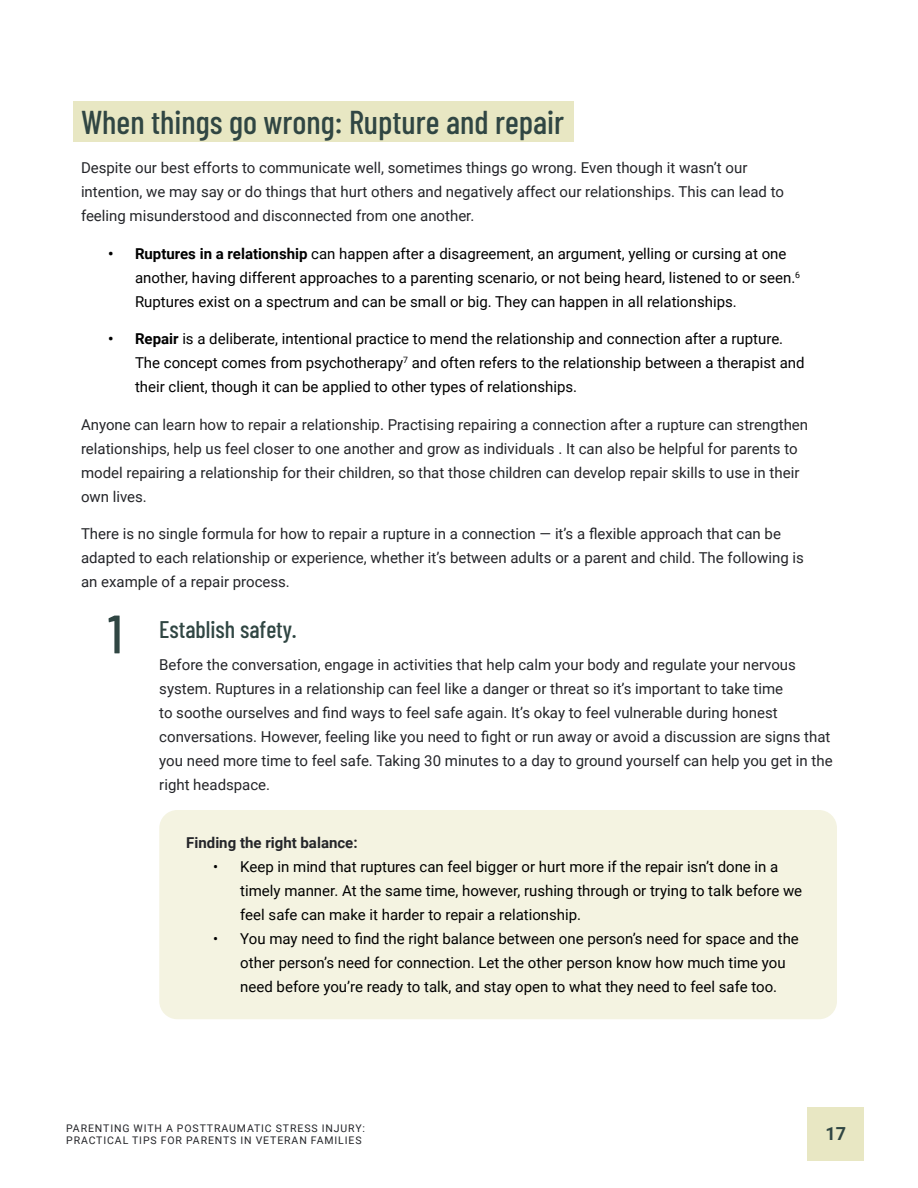
<style>
.page{position:relative;width:918px;height:1188px;background:#fff}
.page>*{position:absolute;margin:0;border:0;box-sizing:border-box;transform-origin:0 0}
.t1{font:500 54px "Barlow Condensed";color:#304643}
.t2{font:500 33px "Barlow Condensed";color:#304643}
.t3{font:500 24px "Barlow Condensed";color:#304643}
.t4{font:700 18px "Roboto";color:#304643}
.body_text{font:15px/24px "Roboto";color:#242529}
.t5{font:15px/24px "Roboto";color:#000}
.body_text-2{font:700 15px "Roboto";color:#242529}
.t6{font:10.5px/12.6px "Roboto";letter-spacing:.085em;color:#242529}
.s1{font-weight:700}
</style>
<div class="page">
<div style="left:808px;top:1107px;width:56px;height:54px;background:#e8e7c3"></div>
<div style="left:73px;top:101px;width:500px;height:41px;background:#e8e7c3"></div>
<div style="left:159px;top:810px;width:678px;height:209px;background:#f4f3e1;border-radius:18px"></div>
<h3 class="t2" style="left:81px;top:99px;width:485px">When things go wrong: Rupture and repair</h3>
<p class="body_text" style="left:81px;top:155px;width:704px">Despite our best efforts to communicate well, sometimes things go wrong. Even though it wasn’t our intention, we may say or do things that hurt others and negatively affect our relationships. This can lead to feeling misunderstood and disconnected from one another.</p>
<p class="t5" style="left:135px;top:241px;width:667px;text-indent:-27px"><span class="s1">• Ruptures in a relationship</span> can happen after a disagreement, an argument, yelling or cursing at one another, having different approaches to a parenting scenario, or not being heard, listened to or seen.<sup>6<br></sup>Ruptures exist on a spectrum and can be small or big. They can happen in all relationships.</p>
<p class="t5" style="left:135px;top:326px;width:671px;text-indent:-27px"><span class="s1">• Repair</span> is a deliberate, intentional practice to mend the relationship and connection after a rupture.<br>The concept comes from psychotherapy<sup>7</sup> and often refers to the relationship between a therapist and their client, though it can be applied to other types of relationships.</p>
<p class="body_text" style="left:81px;top:412px;width:729px">Anyone can learn how to repair a relationship. Practising repairing a connection after a rupture can strengthen relationships, help us feel closer to one another and grow as individuals . It can also be helpful for parents to model repairing a relationship for their children, so that those children can develop repair skills to use in their own lives.</p>
<p class="body_text" style="left:81px;top:521px;width:724px">There is no single formula for how to repair a rupture in a connection — it’s a flexible approach that can be adapted to each relationship or experience, whether it’s between adults or a parent and child. The following is an example of a repair process.</p>
<p class="t1" style="left:108px;top:595px;width:16px">1</p>
<p class="t3" style="left:159px;top:612px;width:139px">Establish safety.</p>
<p class="body_text" style="left:159px;top:652px;width:675px">Before the conversation, engage in activities that help calm your body and regulate your nervous system. Ruptures in a relationship can feel like a danger or threat so it’s important to take time<br>to soothe ourselves and find ways to feel safe again. It’s okay to feel vulnerable during honest conversations. However, feeling like you need to fight or run away or avoid a discussion are signs that you need more time to feel safe. Taking 30 minutes to a day to ground yourself can help you get in the right headspace.</p>
<p class="body_text-2" style="left:186px;top:832px;width:173px">Finding the right balance:</p>
<p class="t5" style="left:240px;top:854px;width:563px;text-indent:-27px">• Keep in mind that ruptures can feel bigger or hurt more if the repair isn’t done in a timely manner. At the same time, however, rushing through or trying to talk before we feel safe can make it harder to repair a relationship.</p>
<p class="t5" style="left:240px;top:926px;width:560px;text-indent:-27px">• You may need to find the right balance between one person’s need for space and the other person’s need for connection. Let the other person know how much time you need before you’re ready to talk, and stay open to what they need to feel safe too.</p>
<p class="t6" style="left:66px;top:1121px;width:300px">PARENTING WITH A POSTTRAUMATIC STRESS INJURY:<br>PRACTICAL TIPS FOR PARENTS IN VETERAN FAMILIES</p>
<p class="t4" style="left:826px;top:1121px;width:22px">17</p>
</div>
